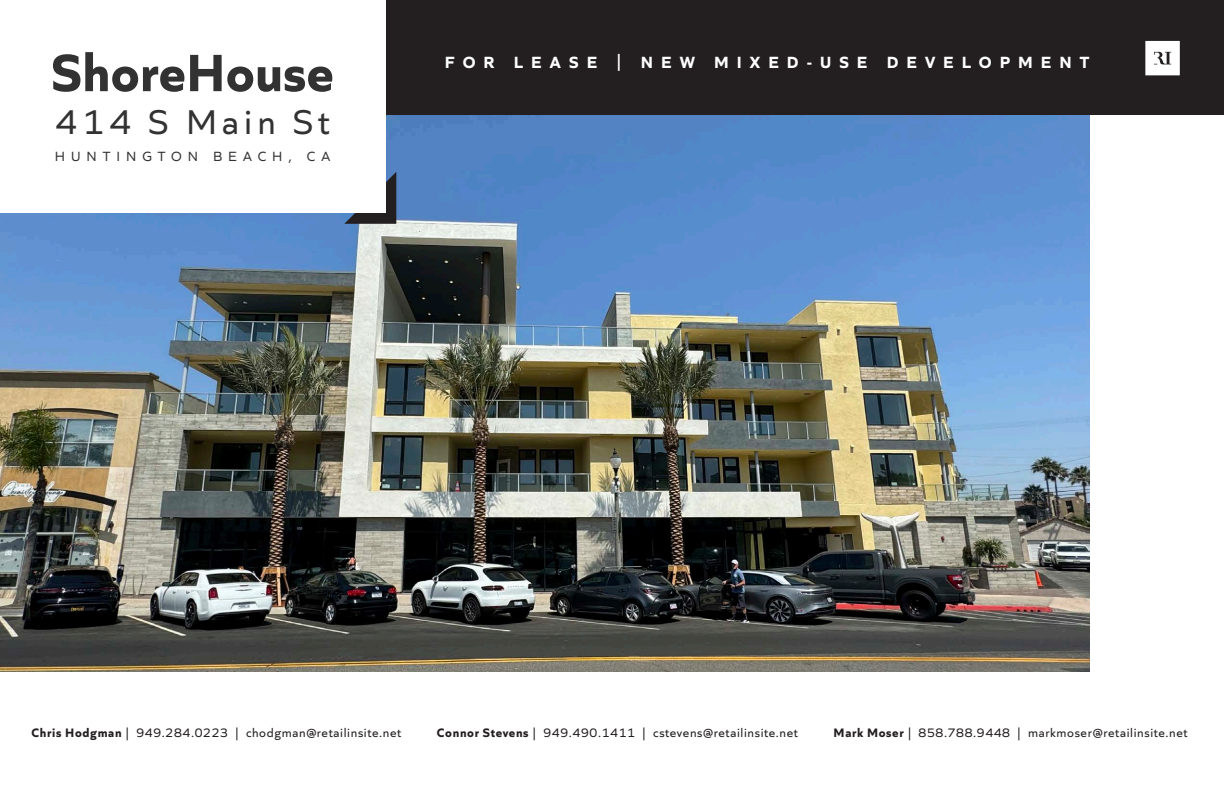
<style>
.page{position:relative;width:1224px;height:792px;background:#fff}
.page>*{position:absolute;margin:0;border:0;box-sizing:border-box;transform-origin:0 0}
.Paragraph{font:700 55px "Quiet Sans";color:#333233}
.Paragraph-2{font:36px "Quiet Sans";letter-spacing:.14em;color:#333233}
.Paragraph-3{font:700 17px "Quiet Sans";letter-spacing:.47em;color:#fff}
.Paragraph-4{font:14px "Quiet Sans";letter-spacing:.43em;color:#333233}
.Paragraph-5{font:12.8px "Quiet Sans";letter-spacing:.05em;color:#231f20}
.s1{font-weight:600}
.s2{font-weight:700}
</style>
<div class="page">
<img style="left:0;top:115px;width:1089px;height:556px">
<div style="left:381px;top:0;width:843px;height:115px;background:#231f20"></div>
<svg style="left:344px;top:172px;width:52px;height:52px"></svg>
<div style="left:0;top:0;width:385px;height:213px;background:#fff"></div>
<svg style="left:1145px;top:41px;width:35px;height:34px"></svg>
<p class="Paragraph" style="left:51px;top:30px;width:284px">ShoreHouse</p>
<p class="Paragraph-2" style="left:55px;top:96px;width:276px">414 S Main St</p>
<p class="Paragraph-4" style="left:55px;top:146px;width:277px">HUNTINGTON BEACH, CA</p>
<p class="Paragraph-3" style="left:445px;top:50px;width:646px">FOR LEASE <span class="s1">|</span> NEW MIXED-USE DEVELOPMENT</p>
<p class="Paragraph-5" style="left:32px;top:723px;width:371px"><span class="s2">Chris Hodgman</span> | 949.284.0223 | chodgman@retailinsite.net</p>
<p class="Paragraph-5" style="left:437px;top:723px;width:363px"><span class="s2">Connor Stevens</span> | 949.490.1411 | cstevens@retailinsite.net</p>
<p class="Paragraph-5" style="left:834px;top:723px;width:356px"><span class="s2">Mark Moser</span> | 858.788.9448 | markmoser@retailinsite.net</p>
</div>
